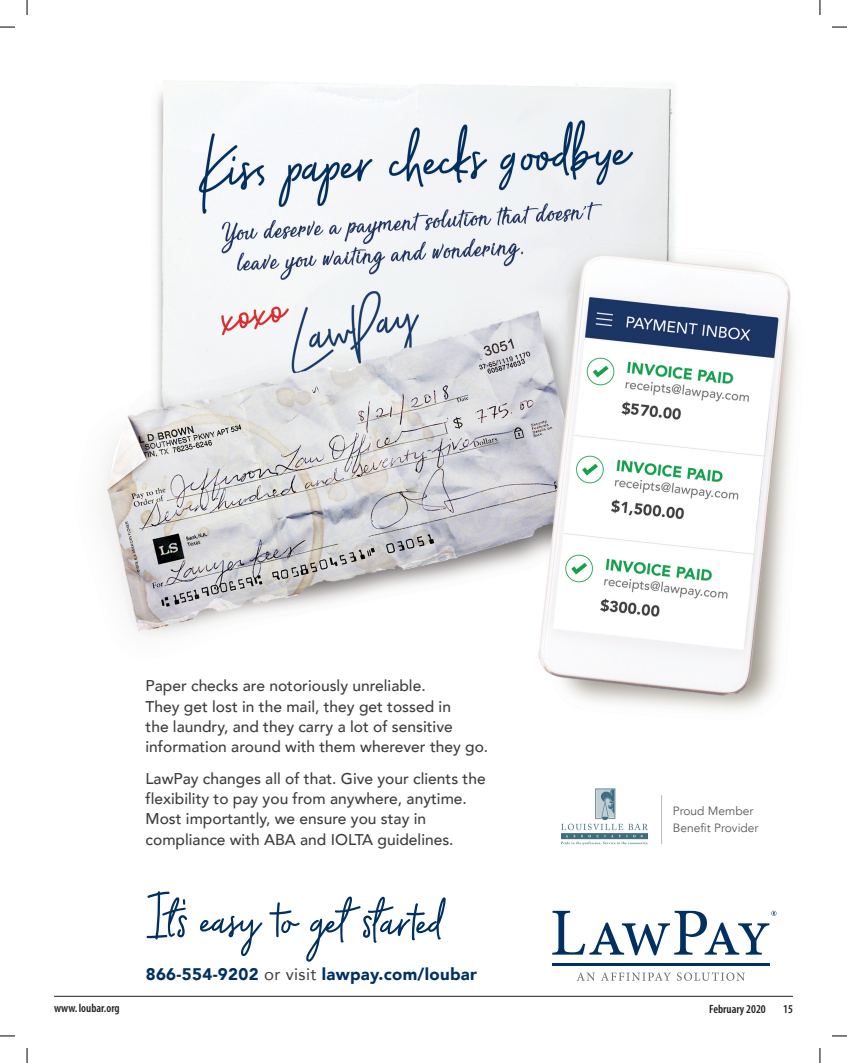
<style>
.page{position:relative;width:847px;height:1063px;background:#fff}
.page>*{position:absolute;margin:0;border:0;box-sizing:border-box;transform-origin:0 0}
.t1{font:900 16.8px "Avenir";letter-spacing:.02em;color:#003062}
.t2{font:500 15.6px/20.3px "Avenir";color:#3e3e3f}
.t3{font:600 condensed 12px "Myriad";color:#231f20}
.t4{font:12px/16.8px "Avenir";color:#57585a}
.s1{font-weight:400;color:#3e3e3f}
</style>
<div class="page">
<hr style="left:54px;top:995px;width:738px;height:1px;background:#231f20">
<img style="left:104px;top:81px;width:691px;height:900px">
<hr style="left:661px;top:794px;width:1px;height:49px;background:#bcbdc0">
<img style="left:561px;top:788px;width:86px;height:55px">
<hr style="left:552px;top:962px;width:217px;height:2px;background:#003062">
<svg style="left:576px;top:972px;width:18px;height:8px"></svg>
<svg style="left:600px;top:972px;width:70px;height:8px"></svg>
<svg style="left:676px;top:971px;width:68px;height:9px"></svg>
<svg style="left:552px;top:910px;width:224px;height:44px"></svg>
<svg style="left:200px;top:915px;width:62px;height:40px"></svg>
<svg style="left:146px;top:890px;width:41px;height:49px"></svg>
<svg style="left:269px;top:901px;width:30px;height:35px"></svg>
<svg style="left:306px;top:896px;width:139px;height:65px"></svg>
<svg style="left:0;top:26px;width:15px;height:2px"></svg>
<svg style="left:832px;top:26px;width:14px;height:2px"></svg>
<svg style="left:0;top:1035px;width:15px;height:1px"></svg>
<svg style="left:832px;top:1035px;width:14px;height:1px"></svg>
<svg style="left:26px;top:0;width:2px;height:15px"></svg>
<svg style="left:26px;top:1048px;width:2px;height:14px"></svg>
<svg style="left:819px;top:0;width:1px;height:15px"></svg>
<svg style="left:819px;top:1048px;width:1px;height:14px"></svg>
<p class="t2" style="left:145px;top:674px;width:344px">Paper checks are notoriously unreliable.<br>They get lost in the mail, they get tossed in<br>the laundry, and they carry a lot of sensitive information around with them wherever they go.</p>
<p class="t2" style="left:145px;top:766px;width:341px">LawPay changes all of that. Give your clients the flexibility to pay you from anywhere, anytime.<br>Most importantly, we ensure you stay in compliance with ABA and IOLTA guidelines.</p>
<p class="t1" style="left:146px;top:958px;width:332px">866-554-9202 <span class="s1">or visit</span> lawpay.com/loubar</p>
<p class="t4" style="left:672px;top:802px;width:87px">Proud Member<br>Benefit Provider</p>
<p class="t3" style="left:54px;top:1001px;width:67px">www. loubar.org</p>
<p class="t3" style="left:708px;top:1002px;width:58px">February 2020</p>
<p class="t3" style="left:782px;top:1002px;width:11px">15</p>
</div>
